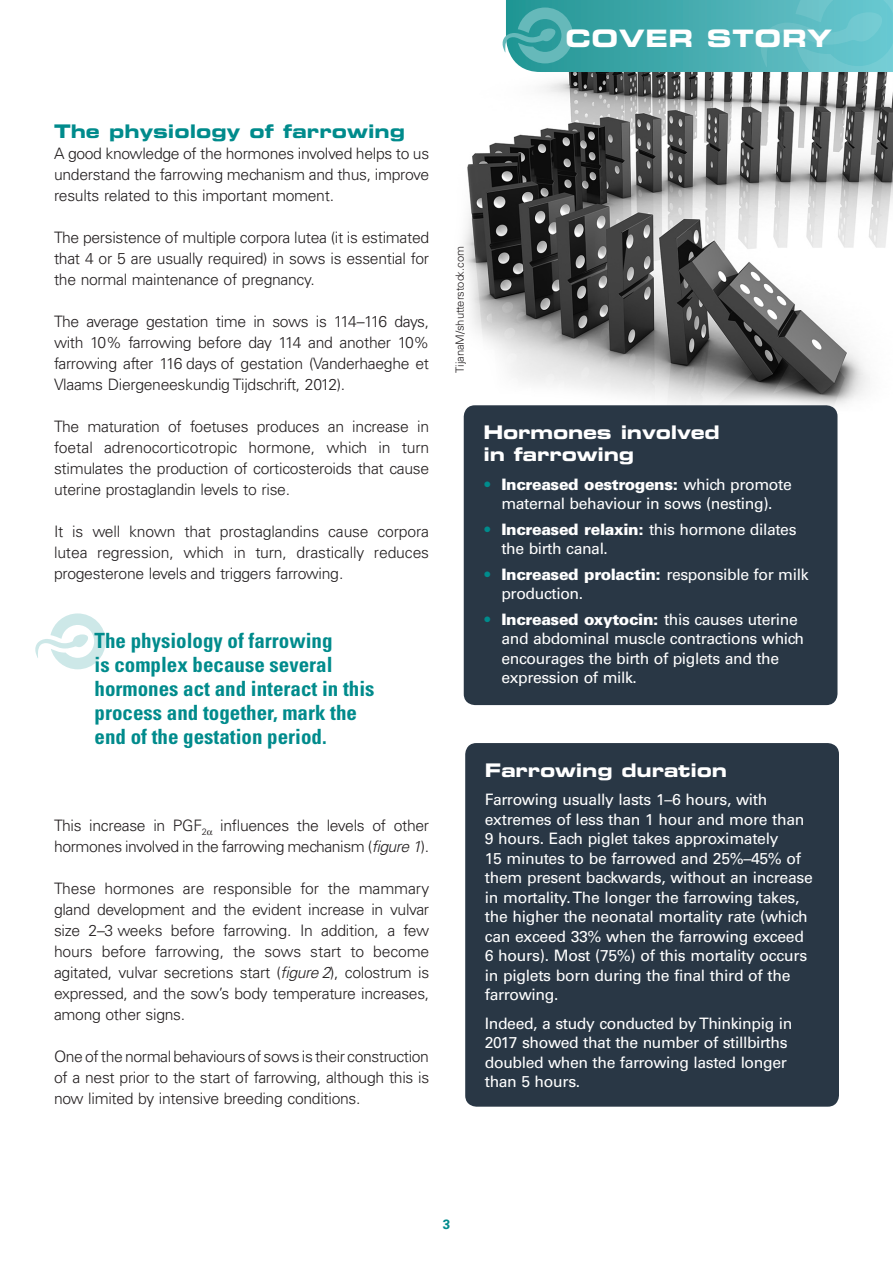
<style>
.page{position:relative;width:893px;height:1263px;background:#fff}
.page>*{position:absolute;margin:0;border:0;box-sizing:border-box;transform-origin:0 0}
.t1{font:24px "Eurostile LT Std Bold Ex 2";letter-spacing:.03em;color:#fff}
.MSD_Destacado{font:700 condensed 21px/24px "Univers LT Std";color:#008b8c}
.MSD_Titular_desplega{font:18.75px/22.5px "Eurostile LT Std Bold Ex 2";letter-spacing:-.01em;color:#fff}
.MSD_Apartado_1{font:18.75px "Eurostile LT Std Bold Ex 2";color:#008b8c}
.MSD_Texto_normal{font:300 15.75px/21px "Univers LT Std";letter-spacing:-.02em;color:#231f20;text-align:justify}
.MSD_Despiece_texto{font:15.75px/19.5px "Univers LT Std";letter-spacing:-.02em;color:#fff}
.t2{font:700 13.5px "Univers LT Std";color:#008b8c}
.MSD_Fuente_foto{font:300 11.25px "Univers LT Std";letter-spacing:-.01em;color:#231f20}
.s1{font-style:italic}
.s2{font-weight:900;color:#008b8c}
.s3{font-weight:900}
</style>
<div class="page">
<img style="left:463px;top:93px;width:430px;height:332px">
<svg style="left:503px;top:0;width:390px;height:93px;background:#60acaf"></svg>
<svg style="left:35px;top:613px;width:71px;height:56px"></svg>
<div style="left:464px;top:405px;width:373px;height:300px;background:#293745;border-radius:11px"></div>
<div style="left:465px;top:743px;width:374px;height:364px;background:#293745;border-radius:11px"></div>
<h1 class="t1" style="left:565px;top:22px;width:268px">COVER STORY</h1>
<p class="MSD_Apartado_1" style="left:54px;top:118px;width:353px">The physiology of farrowing</p>
<p class="MSD_Texto_normal" style="left:54px;top:143px;width:377px">A good knowledge of the hormones involved helps to us understand the farrowing mechanism and thus, improve results related to this important moment.</p>
<p class="MSD_Texto_normal" style="left:54px;top:227px;width:377px">The persistence of multiple corpora lutea (it is estimated that 4 or 5 are usually required) in sows is essential for the normal maintenance of pregnancy.</p>
<p class="MSD_Texto_normal" style="left:54px;top:311px;width:377px">The average gestation time in sows is 114–116 days, with 10% farrowing before day 114 and another 10% farrowing after 116 days of gestation (Vanderhaeghe et Vlaams Diergeneeskundig Tijdschrift, 2012).</p>
<p class="MSD_Texto_normal" style="left:54px;top:416px;width:377px">The maturation of foetuses produces an increase in foetal adrenocorticotropic hormone, which in turn stimulates the production of corticosteroids that cause uterine prostaglandin levels to rise.</p>
<p class="MSD_Texto_normal" style="left:54px;top:521px;width:377px">It is well known that prostaglandins cause corpora lutea regression, which in turn, drastically reduces progesterone levels and triggers farrowing.</p>
<p class="MSD_Destacado" style="left:95px;top:628px;width:281px">The physiology of farrowing<br>is complex because several hormones act and interact in this process and together, mark the end of the gestation period.</p>
<p class="MSD_Texto_normal" style="left:54px;top:815px;width:377px">This increase in PGF<sub>2</sub> influences the levels of other hormones involved in the farrowing mechanism (<span class="s1">figure 1</span>).</p>
<p class="MSD_Texto_normal" style="left:54px;top:878px;width:377px">These hormones are responsible for the mammary gland development and the evident increase in vulvar size 2–3 weeks before farrowing. In addition, a few hours before farrowing, the sows start to become agitated, vulvar secretions start (<span class="s1">figure 2</span>), colostrum is expressed, and the sow’s body temperature increases, among other signs.</p>
<p class="MSD_Texto_normal" style="left:54px;top:1046px;width:377px">One of the normal behaviours of sows is their construction of a nest prior to the start of farrowing, although this is now limited by intensive breeding conditions.</p>
<p class="MSD_Fuente_foto" style="left:453px;top:373px;width:128px;rotate:-90deg">TijanaM/shutterstock.com</p>
<p class="MSD_Titular_desplega" style="left:483px;top:420px;width:238px">Hormones involved in farrowing</p>
<p class="MSD_Despiece_texto" style="left:483px;top:475px;width:310px;text-align:center"><span class="s2">•</span> <span class="s3">Increased oestrogens:</span> which promote maternal behaviour in sows (nesting).</p>
<p class="MSD_Despiece_texto" style="left:501px;top:520px;width:297px;text-indent:-18px"><span class="s2">•</span> <span class="s3">Increased relaxin:</span> this hormone dilates the birth canal.</p>
<p class="MSD_Despiece_texto" style="left:501px;top:565px;width:309px;text-indent:-18px"><span class="s2">•</span> <span class="s3">Increased prolactin:</span> responsible for milk production.</p>
<p class="MSD_Despiece_texto" style="left:501px;top:610px;width:304px;text-indent:-18px"><span class="s2">•</span> <span class="s3">Increased oxytocin:</span> this causes uterine and abdominal muscle contractions which encourages the birth of piglets and the expression of milk.</p>
<p class="MSD_Titular_desplega" style="left:485px;top:758px;width:244px">Farrowing duration</p>
<p class="MSD_Despiece_texto" style="left:485px;top:790px;width:329px">Farrowing usually lasts 1–6 hours, with extremes of less than 1 hour and more than 9 hours. Each piglet takes approximately<br>15 minutes to be farrowed and 25%–45% of them present backwards, without an increase in mortality. The longer the farrowing takes, the higher the neonatal mortality rate (which can exceed 33% when the farrowing exceed 6 hours). Most (75%) of this mortality occurs in piglets born during the final third of the farrowing.</p>
<p class="MSD_Despiece_texto" style="left:485px;top:1013px;width:309px">Indeed, a study conducted by Thinkinpig in 2017 showed that the number of stillbirths doubled when the farrowing lasted longer than 5 hours.</p>
<p class="t2" style="left:443px;top:1217px;width:9px">3</p>
</div>
